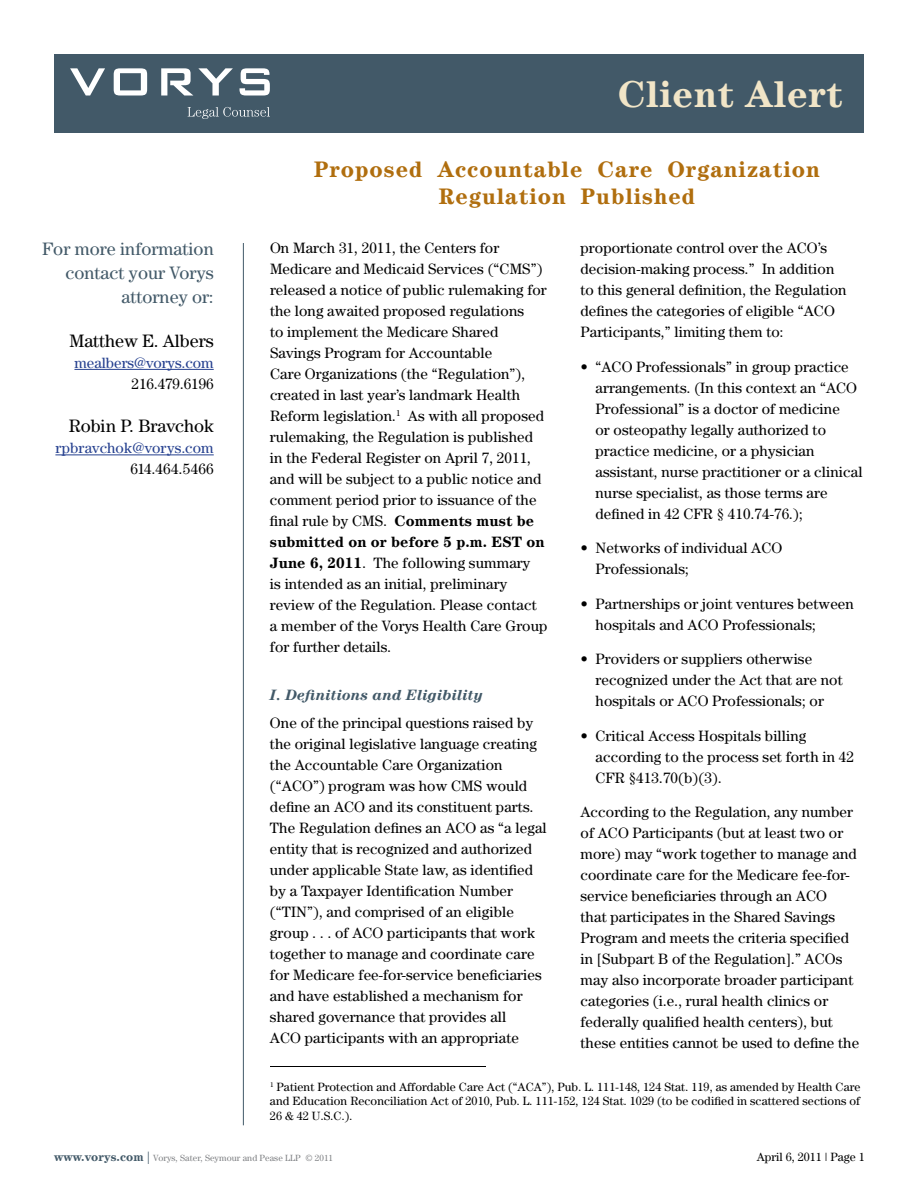
<style>
.page{position:relative;width:918px;height:1188px;background:#fff}
.page>*{position:absolute;margin:0;border:0;box-sizing:border-box;transform-origin:0 0}
.t1{font:700 37.5px "Century";letter-spacing:.02em;color:#f1e5c7}
.t2{font:700 22.5px/27px "Century";letter-spacing:.045em;color:#b06e0e;text-align:center}
.t3{font:18px/24px "Century";color:#425968;text-align:right}
.t4{font:18px "Century";letter-spacing:-.005em;color:#000}
.t5{font:15px/21px "Century";letter-spacing:.005em;color:#000}
.t6{font:15px "Century";color:#25408f}
.t7{font:italic 700 15px "Century";letter-spacing:.01em;color:#425968}
.t8{font:12px/14.4px "Century";letter-spacing:.005em;color:#000;text-align:justify}
.t9{font:9px "Century";letter-spacing:.005em;color:#808285}
.s1{font-weight:700}
.s2{font-weight:700;font-size:12px;color:#425968}
.s3{font-size:18px;color:#425968}
</style>
<div class="page">
<div style="left:54px;top:54px;width:810px;height:79px;background:#425968"></div>
<svg style="left:188px;top:107px;width:82px;height:12px"></svg>
<svg style="left:70px;top:68px;width:35px;height:28px"></svg>
<svg style="left:161px;top:68px;width:72px;height:28px"></svg>
<svg style="left:240px;top:68px;width:30px;height:28px"></svg>
<svg style="left:114px;top:68px;width:33px;height:28px"></svg>
<hr style="left:243px;top:243px;width:1px;height:882px;background:#425968">
<hr style="left:74px;top:369px;width:140px;height:1px;background:#25408f">
<hr style="left:55px;top:455px;width:159px;height:1px;background:#25408f">
<hr style="left:270px;top:1066px;width:216px;height:1px;background:#000">
<p class="t3" style="left:42px;top:237px;width:173px">For more information contact your Vorys attorney or:</p>
<p class="t4" style="left:69px;top:330px;width:146px">Matthew E. Albers</p>
<p class="t6" style="left:74px;top:354px;width:141px">mealbers@vorys.com</p>
<p class="t5" style="left:132px;top:373px;width:84px">216.479.6196</p>
<p class="t4" style="left:69px;top:416px;width:146px">Robin P. Bravchok</p>
<p class="t6" style="left:55px;top:439px;width:160px">rpbravchok@vorys.com</p>
<p class="t5" style="left:130px;top:459px;width:85px">614.464.5466</p>
<h1 class="t1" style="left:618px;top:72px;width:226px">Client Alert</h1>
<h2 class="t2" style="left:314px;top:156px;width:507px">Proposed Accountable Care Organization<br>Regulation Published</h2>
<p class="t5" style="left:270px;top:237px;width:279px">On March 31, 2011, the Centers for Medicare and Medicaid Services (“CMS”) released a notice of public rulemaking for the long awaited proposed regulations<br>to implement the Medicare Shared Savings Program for Accountable<br>Care Organizations (the “Regulation”), created in last year’s landmark Health Reform legislation.<sup>1</sup> As with all proposed rulemaking, the Regulation is published in the Federal Register on April 7, 2011, and will be subject to a public notice and comment period prior to issuance of the final rule by CMS. <span class="s1">Comments must be submitted on or before 5 p.m. EST on June 6, 2011</span>. The following summary<br>is intended as an initial, preliminary review of the Regulation. Please contact a member of the Vorys Health Care Group for further details.</p>
<p class="t7" style="left:270px;top:686px;width:215px">I. Definitions and Eligibility</p>
<p class="t5" style="left:270px;top:712px;width:278px">One of the principal questions raised by the original legislative language creating the Accountable Care Organization (“ACO”) program was how CMS would define an ACO and its constituent parts.<br>The Regulation defines an ACO as “a legal entity that is recognized and authorized under applicable State law, as identified by a Taxpayer Identification Number (“TIN”), and comprised of an eligible group . . . of ACO participants that work together to manage and coordinate care for Medicare fee-for-service beneficiaries and have established a mechanism for shared governance that provides all<br>ACO participants with an appropriate</p>
<p class="t5" style="left:580px;top:237px;width:268px">proportionate control over the ACO’s decision-making process.” In addition to this general definition, the Regulation defines the categories of eligible “ACO Participants,” limiting them to:</p>
<p class="t5" style="left:595px;top:356px;width:269px;text-indent:-15px">• “ACO Professionals” in group practice arrangements. (In this context an “ACO Professional” is a doctor of medicine<br>or osteopathy legally authorized to practice medicine, or a physician assistant, nurse practitioner or a clinical nurse specialist, as those terms are defined in 42 CFR § 410.74-76.);</p>
<p class="t5" style="left:596px;top:537px;width:188px;text-indent:-15px">• Networks of individual ACO<br>Professionals;</p>
<p class="t5" style="left:596px;top:593px;width:260px;text-indent:-15px">• Partnerships or joint ventures between hospitals and ACO Professionals;</p>
<p class="t5" style="left:596px;top:648px;width:249px;text-indent:-15px">• Providers or suppliers otherwise recognized under the Act that are not hospitals or ACO Professionals; or</p>
<p class="t5" style="left:596px;top:725px;width:260px;text-indent:-15px">• Critical Access Hospitals billing according to the process set forth in 42<br>CFR §413.70(b)(3).</p>
<p class="t5" style="left:581px;top:801px;width:280px">According to the Regulation, any number of ACO Participants (but at least two or more) may “work together to manage and coordinate care for the Medicare fee-for&shy;service beneficiaries through an ACO<br>that participates in the Shared Savings Program and meets the criteria specified in [Subpart B of the Regulation].” ACOs may also incorporate broader participant categories (i.e., rural health clinics or federally qualified health centers), but these entities cannot be used to define the</p>
<p class="t8" style="left:270px;top:1079px;width:592px"><sup>1</sup> Patient Protection and Affordable Care Act (“ACA”), Pub. L. 111-148, 124 Stat. 119, as amended by Health Care and Education Reconciliation Act of 2010, Pub. L. 111-152, 124 Stat. 1029 (to be codified in scattered sections of 26 &amp; 42 U.S.C.).</p>
<p class="t9" style="left:54px;top:1152px;width:281px"><span class="s2">www.vorys.com</span> <span class="s3">|</span> Vorys, Sater, Seymour and Pease LLP © 2011</p>
<p class="t8" style="left:757px;top:1149px;width:110px">April 6, 2011 | Page 1</p>
</div>
